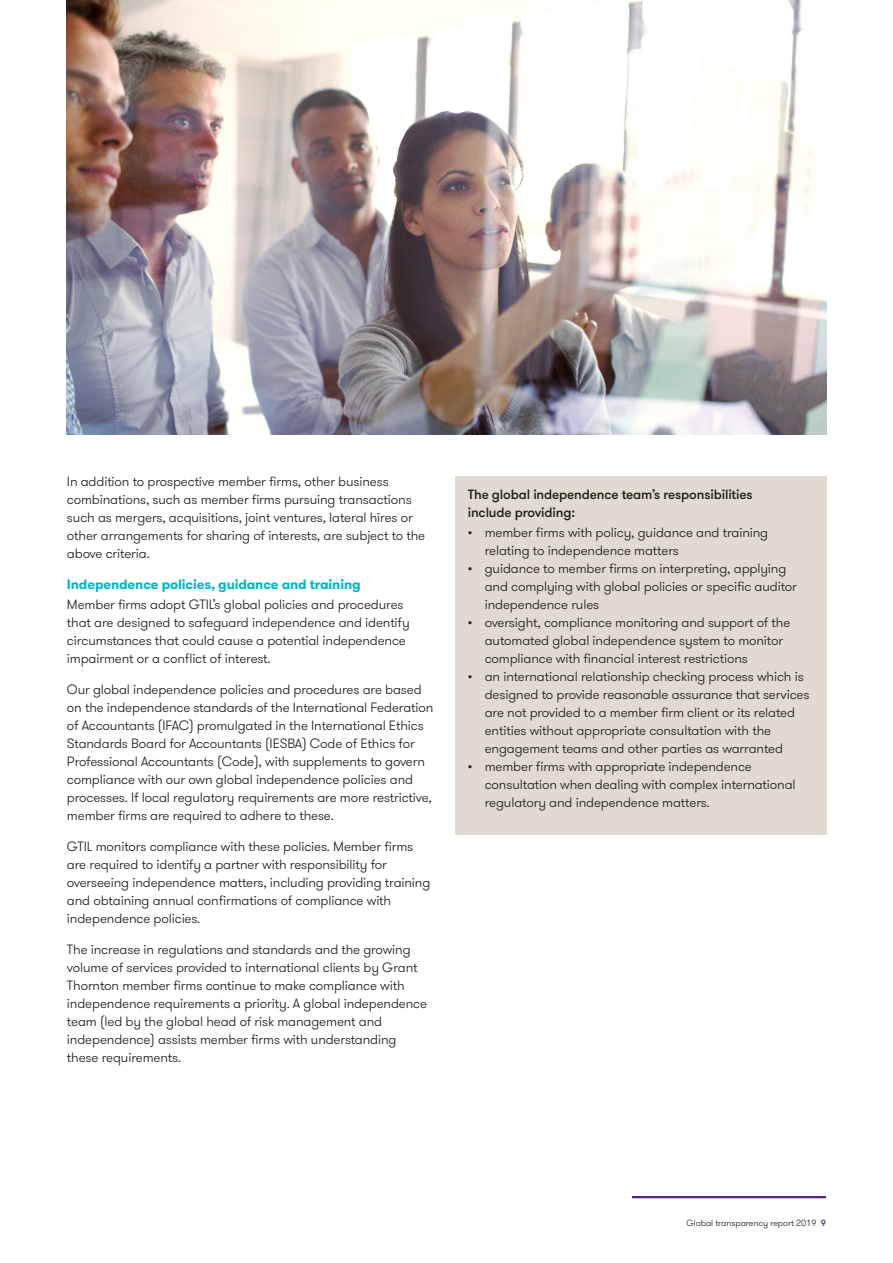
<style>
.page{position:relative;width:893px;height:1263px;background:#fff}
.page>*{position:absolute;margin:0;border:0;box-sizing:border-box;transform-origin:0 0}
._11_Body_text{font:300 13.5px/18px "GT Walsheim Pro";letter-spacing:-.01em;color:#231f20}
._11_Body_text_Pre_bu{font:500 13.5px/18px "GT Walsheim Pro";letter-spacing:-.01em;color:#231f20}
._05_Subheading_one_B{font:700 13.5px "GT Walsheim Pro";letter-spacing:-.01em;color:#00b6c8}
.t1{font:300 9px "GT Walsheim Pro";letter-spacing:-.01em;color:#231f20}
.s1{font-weight:500;color:#4e2582}
</style>
<div class="page">
<div style="left:455px;top:476px;width:371px;height:359px;background:#e0dad0"></div>
<img style="left:67px;top:0;width:759px;height:435px">
<hr style="left:632px;top:1196px;width:194px;height:2px;background:#4e2582">
<p class="_11_Body_text" style="left:67px;top:473px;width:360px">In addition to prospective member firms, other business combinations, such as member firms pursuing transactions such as mergers, acquisitions, joint ventures, lateral hires or other arrangements for sharing of interests, are subject to the above criteria.</p>
<p class="_05_Subheading_one_B" style="left:67px;top:576px;width:295px">Independence policies, guidance and training</p>
<p class="_11_Body_text" style="left:67px;top:596px;width:344px">Member firms adopt GTIL’s global policies and procedures that are designed to safeguard independence and identify circumstances that could cause a potential independence impairment or a conflict of interest.</p>
<p class="_11_Body_text" style="left:67px;top:681px;width:368px">Our global independence policies and procedures are based on the independence standards of the International Federation of Accountants (IFAC) promulgated in the International Ethics Standards Board for Accountants (IESBA) Code of Ethics for Professional Accountants (Code), with supplements to govern compliance with our own global independence policies and processes. If local regulatory requirements are more restrictive, member firms are required to adhere to these.</p>
<p class="_11_Body_text" style="left:67px;top:837px;width:365px">GTIL monitors compliance with these policies. Member firms are required to identify a partner with responsibility for overseeing independence matters, including providing training and obtaining annual confirmations of compliance with independence policies.</p>
<p class="_11_Body_text" style="left:67px;top:940px;width:362px">The increase in regulations and standards and the growing volume of services provided to international clients by Grant Thornton member firms continue to make compliance with independence requirements a priority. A global independence team (led by the global head of risk management and independence) assists member firms with understanding these requirements.</p>
<p class="_11_Body_text_Pre_bu" style="left:468px;top:486px;width:286px">The global independence team’s responsibilities include providing:</p>
<p class="_11_Body_text" style="left:485px;top:524px;width:285px;text-indent:-17px">• member firms with policy, guidance and training relating to independence matters</p>
<p class="_11_Body_text" style="left:485px;top:560px;width:314px;text-indent:-17px">• guidance to member firms on interpreting, applying and complying with global policies or specific auditor independence rules</p>
<p class="_11_Body_text" style="left:485px;top:614px;width:307px;text-indent:-17px">• oversight, compliance monitoring and support of the automated global independence system to monitor compliance with financial interest restrictions</p>
<p class="_11_Body_text" style="left:485px;top:668px;width:326px;text-indent:-17px">• an international relationship checking process which is designed to provide reasonable assurance that services are not provided to a member firm client or its related entities without appropriate consultation with the engagement teams and other parties as warranted</p>
<p class="_11_Body_text" style="left:485px;top:758px;width:312px;text-indent:-17px">• member firms with appropriate independence consultation when dealing with complex international regulatory and independence matters.</p>
<p class="t1" style="left:686px;top:1217px;width:141px">Global transparency report 2019 <span class="s1">9</span></p>
</div>
